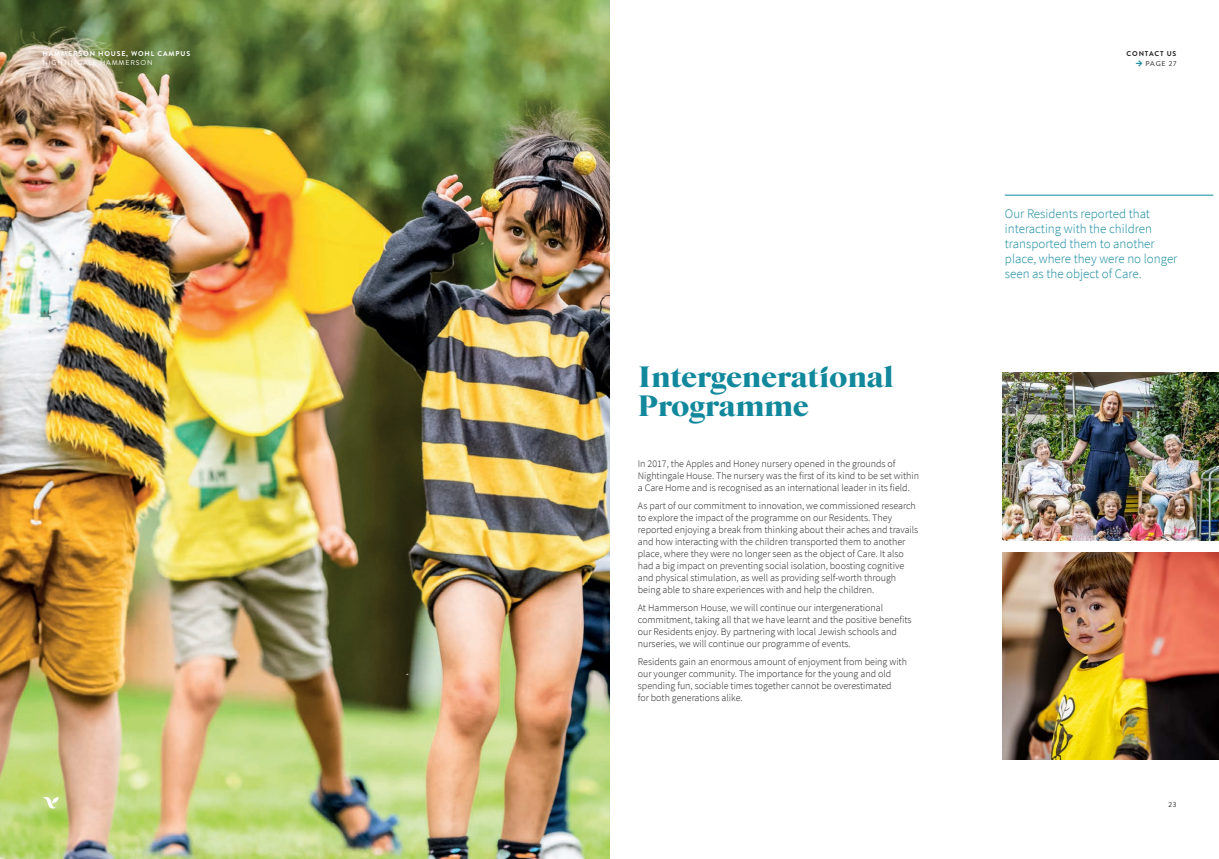
<style>
.page{position:relative;width:1219px;height:859px;background:#fff}
.page>*{position:absolute;margin:0;border:0;box-sizing:border-box;transform-origin:0 0}
.Headings_Centred{font:900 30px/29px "Starling";color:#11889c}
.p_body{font:300 13px/15px "Source Sans Pro";color:#11889c}
.p_body-2{font:300 10px/12px "Source Sans Pro";color:#231f20}
.p_body-3{font:700 7px "Brandon Grotesque";letter-spacing:.12em;color:#fff}
.p_body-4{font:7px "Brandon Grotesque";letter-spacing:.12em;color:#fff}
.t1{font:700 7px "Brandon Grotesque";letter-spacing:.12em;color:#231f20}
.t2{font:7px "Brandon Grotesque";letter-spacing:.1em;color:#231f20}
.s1{font-family:"Nightingale Starling 2";font-weight:400}
</style>
<div class="page">
<img style="left:0;top:0;width:609px;height:859px">
<img style="left:1003px;top:552px;width:216px;height:207px">
<hr style="left:1005px;top:195px;width:208px;height:1px;background:#11889c">
<img style="left:1002px;top:372px;width:217px;height:168px">
<svg style="left:43px;top:797px;width:16px;height:11px"></svg>
<p class="p_body-3" style="left:43px;top:49px;width:149px">HAMMERSON HOUSE, WOHL CAMPUS</p>
<p class="p_body-4" style="left:43px;top:58px;width:111px">NIGHTINGALE HAMMERSON</p>
<p class="Headings_Centred" style="left:638px;top:363px;width:257px">Intergenerat<span class="s1">i</span>onal<br>Programme</p>
<p class="p_body-2" style="left:638px;top:458px;width:283px">In 2017, the Apples and Honey nursery opened in the grounds of<br>Nightingale House. The nursery was the first of its kind to be set within a Care Home and is recognised as an international leader in its field.</p>
<p class="p_body-2" style="left:638px;top:500px;width:282px">As part of our commitment to innovation, we commissioned research to explore the impact of the programme on our Residents. They reported enjoying a break from thinking about their aches and travails and how interacting with the children transported them to another place, where they were no longer seen as the object of Care. It also had a big impact on preventing social isolation, boosting cognitive and physical stimulation, as well as providing self-worth through being able to share experiences with and help the children.</p>
<p class="p_body-2" style="left:638px;top:602px;width:275px">At Hammerson House, we will continue our intergenerational commitment, taking all that we have learnt and the positive benefits our Residents enjoy. By partnering with local Jewish schools and nurseries, we will continue our programme of events.</p>
<p class="p_body-2" style="left:638px;top:656px;width:271px">Residents gain an enormous amount of enjoyment from being with our younger community. The importance for the young and old spending fun, sociable times together cannot be overestimated<br>for both generations alike.</p>
<p class="t1" style="left:1127px;top:49px;width:51px">CONTACT US</p>
<p class="t2" style="left:1145px;top:59px;width:33px">PAGE 27</p>
<p class="p_body" style="left:1005px;top:206px;width:174px">Our Residents reported that interacting with the children transported them to another place, where they were no longer seen as the object of Care.</p>
<p class="t2" style="left:1168px;top:800px;width:10px">23</p>
</div>
